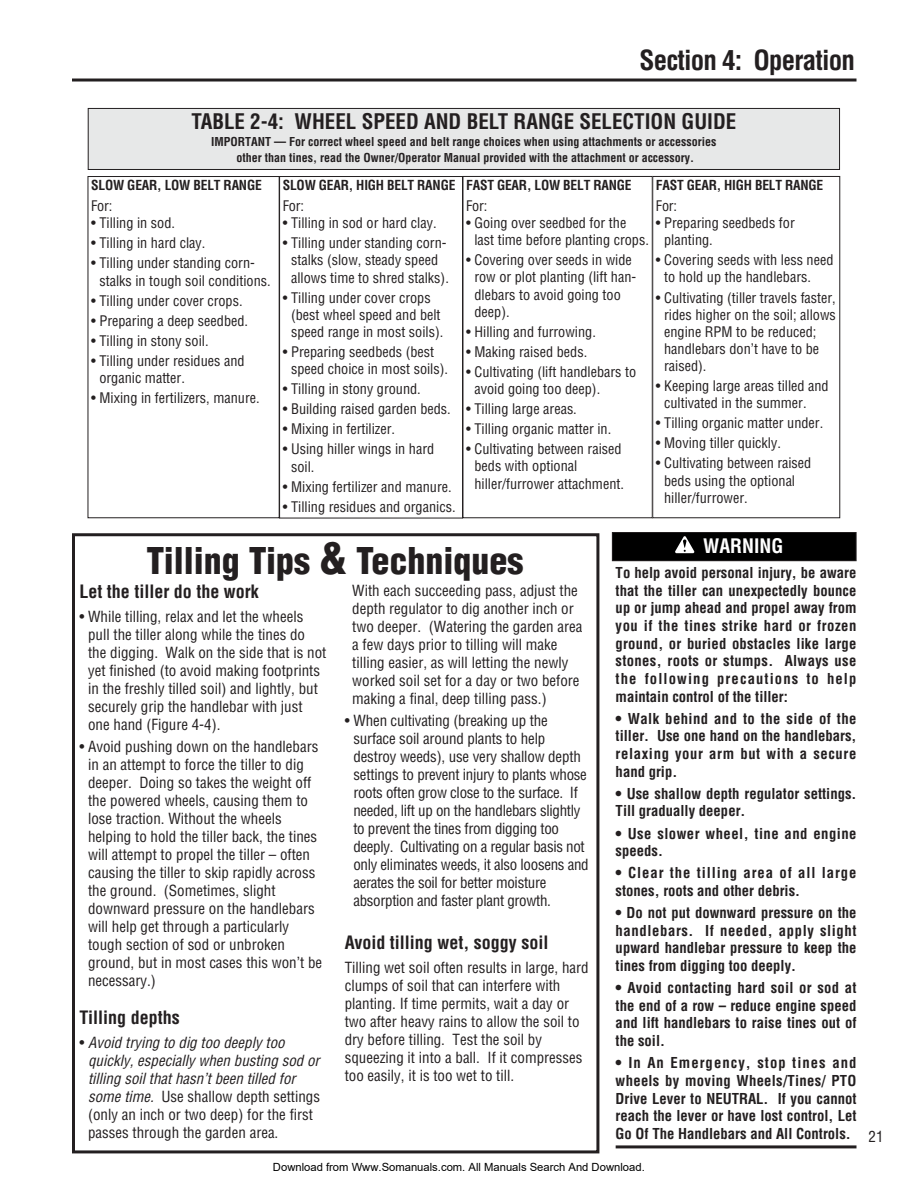
<style>
.page{position:relative;width:918px;height:1188px;background:#fff}
.page>*{position:absolute;margin:0;border:0;box-sizing:border-box;transform-origin:0 0}
.t1{font:900 condensed 36px "Helvetica";color:#231f20}
.t2{font:700 condensed 27px "Helvetica";letter-spacing:-.03em;color:#231f20}
.t3{font:700 condensed 21px "Helvetica";color:#231f20}
.t4{font:700 condensed 19.5px "Helvetica";color:#fff}
.t5{font:700 condensed 18px "Helvetica";color:#231f20}
.t6{font:condensed 15px/18px "Helvetica";color:#231f20}
.t7{font:condensed 15px/18px "Helvetica";letter-spacing:-.02em;color:#231f20}
.t8{font:italic condensed 15px/18px "Helvetica";color:#231f20}
.t9{font:700 condensed 14.7px/17.7px "Helvetica";color:#231f20;text-align:justify}
.t10{font:700 condensed 14.7px/17.7px "Helvetica";letter-spacing:.06em;color:#231f20}
.t11{font:700 condensed 14.7px/17.7px "Helvetica";letter-spacing:.03em;color:#231f20}
.t12{font:condensed 14.25px/17.1px "Helvetica";color:#231f20}
.t13{font:700 condensed 13.5px "Helvetica";letter-spacing:-.015em;color:#231f20}
.t14{font:700 condensed 12px/16.5px "Helvetica";color:#231f20;text-align:center}
.t15{font:11.25px "Arial";color:#000}
.s1{font-size:42px}
.s2{font-style:normal}
</style>
<div class="page">
<hr style="left:72px;top:79px;width:784px;height:3px;background:#231f20">
<div style="left:88px;top:176px;width:191px;height:342px;border:1px solid #231f20"></div>
<div style="left:279px;top:176px;width:184px;height:342px;border:1px solid #231f20"></div>
<div style="left:463px;top:176px;width:189px;height:342px;border:1px solid #231f20"></div>
<div style="left:652px;top:176px;width:188px;height:342px;border:1px solid #231f20"></div>
<div style="left:88px;top:108px;width:752px;height:61px;background:#e7e8e8"></div>
<div style="left:88px;top:108px;width:752px;height:62px;border:1px solid #231f20"></div>
<div style="left:72px;top:533px;width:527px;height:620px;border:3px solid #231f20"></div>
<hr style="left:616px;top:1145px;width:240px;height:3px;background:#231f20">
<div style="left:612px;top:533px;width:244px;height:28px;background:#000"></div>
<svg style="left:675px;top:536px;width:19px;height:17px"></svg>
<div style="left:612px;top:532px;width:244px;height:29px;border:1px solid #231f20"></div>
<h2 class="t2" style="left:639px;top:50px;width:217px">Section 4: Operation</h2>
<h3 class="t3" style="left:191px;top:113px;width:546px">TABLE 2-4: WHEEL SPEED AND BELT RANGE SELECTION GUIDE</h3>
<p class="t14" style="left:211px;top:134px;width:507px">IMPORTANT — For correct wheel speed and belt range choices when using attachments or accessories other than tines, read the Owner/Operator Manual provided with the attachment or accessory.</p>
<p class="t13" style="left:91px;top:180px;width:172px">SLOW GEAR, LOW BELT RANGE</p>
<p class="t12" style="left:91px;top:199px;width:23px">For:</p>
<p class="t12" style="left:91px;top:216px;width:85px">• Tilling in sod.</p>
<p class="t12" style="left:91px;top:236px;width:116px">• Tilling in hard clay.</p>
<p class="t12" style="left:99px;top:256px;width:173px;text-indent:-8px">• Tilling under standing corn&shy;stalks in tough soil conditions.</p>
<p class="t12" style="left:91px;top:293px;width:153px">• Tilling under cover crops.</p>
<p class="t12" style="left:91px;top:313px;width:158px">• Preparing a deep seedbed.</p>
<p class="t12" style="left:91px;top:333px;width:119px">• Tilling in stony soil.</p>
<p class="t12" style="left:99px;top:353px;width:147px;text-indent:-8px">• Tilling under residues and organic matter.</p>
<p class="t12" style="left:91px;top:391px;width:170px">• Mixing in fertilizers, manure.</p>
<p class="t13" style="left:283px;top:180px;width:174px">SLOW GEAR, HIGH BELT RANGE</p>
<p class="t12" style="left:283px;top:199px;width:23px">For:</p>
<p class="t12" style="left:283px;top:216px;width:155px">• Tilling in sod or hard clay.</p>
<p class="t12" style="left:283px;top:236px;width:168px;text-align:center">• Tilling under standing corn&shy;stalks (slow, steady speed allows time to shred stalks).</p>
<p class="t12" style="left:291px;top:290px;width:154px;text-indent:-8px">• Tilling under cover crops (best wheel speed and belt speed range in most soils).</p>
<p class="t12" style="left:291px;top:344px;width:159px;text-indent:-8px">• Preparing seedbeds (best speed choice in most soils).</p>
<p class="t12" style="left:283px;top:382px;width:140px">• Tilling in stony ground.</p>
<p class="t12" style="left:283px;top:402px;width:170px">• Building raised garden beds.</p>
<p class="t12" style="left:283px;top:422px;width:114px">• Mixing in fertilizer.</p>
<p class="t12" style="left:291px;top:442px;width:145px;text-indent:-8px">• Using hiller wings in hard soil.</p>
<p class="t12" style="left:283px;top:479px;width:170px">• Mixing fertilizer and manure.</p>
<p class="t12" style="left:283px;top:499px;width:174px">• Tilling residues and organics.</p>
<p class="t13" style="left:466px;top:180px;width:167px">FAST GEAR, LOW BELT RANGE</p>
<p class="t12" style="left:466px;top:199px;width:23px">For:</p>
<p class="t12" style="left:474px;top:216px;width:176px;text-indent:-8px">• Going over seedbed for the last time before planting crops.</p>
<p class="t12" style="left:474px;top:253px;width:163px;text-indent:-8px">• Covering over seeds in wide row or plot planting (lift han&shy;dlebars to avoid going too deep).</p>
<p class="t12" style="left:466px;top:324px;width:131px">• Hilling and furrowing.</p>
<p class="t12" style="left:466px;top:344px;width:123px">• Making raised beds.</p>
<p class="t12" style="left:474px;top:364px;width:163px;text-indent:-8px">• Cultivating (lift handlebars to avoid going too deep).</p>
<p class="t12" style="left:466px;top:402px;width:112px">• Tilling large areas.</p>
<p class="t12" style="left:466px;top:422px;width:147px">• Tilling organic matter in.</p>
<p class="t12" style="left:474px;top:442px;width:151px;text-indent:-8px">• Cultivating between raised beds with optional hiller/furrower attachment.</p>
<p class="t13" style="left:656px;top:180px;width:169px">FAST GEAR, HIGH BELT RANGE</p>
<p class="t12" style="left:656px;top:199px;width:23px">For:</p>
<p class="t12" style="left:664px;top:216px;width:132px;text-indent:-8px">• Preparing seedbeds for planting.</p>
<p class="t12" style="left:664px;top:253px;width:171px;text-indent:-8px">• Covering seeds with less need to hold up the handlebars.</p>
<p class="t12" style="left:664px;top:290px;width:173px;text-indent:-8px">• Cultivating (tiller travels faster, rides higher on the soil; allows engine RPM to be reduced; handlebars don’t have to be raised).</p>
<p class="t12" style="left:664px;top:379px;width:166px;text-indent:-8px">• Keeping large areas tilled and cultivated in the summer.</p>
<p class="t12" style="left:656px;top:416px;width:169px">• Tilling organic matter under.</p>
<p class="t12" style="left:656px;top:436px;width:126px">• Moving tiller quickly.</p>
<p class="t12" style="left:664px;top:456px;width:149px;text-indent:-8px">• Cultivating between raised beds using the optional hiller/furrower.</p>
<h1 class="t1" style="left:147px;top:547px;width:379px">Tilling Tips <span class="s1">&amp;</span> Techniques</h1>
<p class="t5" style="left:80px;top:584px;width:181px">Let the tiller do the work</p>
<p class="t6" style="left:88px;top:608px;width:240px;text-indent:-9px">• While tilling, relax and let the wheels pull the tiller along while the tines do the digging. Walk on the side that is not yet finished (to avoid making footprints in the freshly tilled soil) and lightly, but securely grip the handlebar with just one hand (Figure 4-4).</p>
<p class="t6" style="left:88px;top:739px;width:236px;text-indent:-9px">• Avoid pushing down on the handlebars in an attempt to force the tiller to dig deeper. Doing so takes the weight off the powered wheels, causing them to lose traction. Without the wheels helping to hold the tiller back, the tines will attempt to propel the tiller – often causing the tiller to skip rapidly across the ground. (Sometimes, slight downward pressure on the handlebars will help get through a particularly tough section of sod or unbroken ground, but in most cases this won’t be necessary.)</p>
<p class="t5" style="left:80px;top:1011px;width:102px">Tilling depths</p>
<p class="t8" style="left:88px;top:1035px;width:233px;text-indent:-9px"><span class="s2">•</span> Avoid trying to dig too deeply too quickly, especially when busting sod or tilling soil that hasn’t been tilled for some time. <span class="s2">Use shallow depth settings (only an inch or two deep) for the first passes through the garden area.</span></p>
<p class="t6" style="left:352px;top:582px;width:232px">With each succeeding pass, adjust the depth regulator to dig another inch or two deeper. (Watering the garden area a few days prior to tilling will make tilling easier, as will letting the newly worked soil set for a day or two before making a final, deep tilling pass.)</p>
<p class="t7" style="left:353px;top:713px;width:237px;text-indent:-9px">• When cultivating (breaking up the surface soil around plants to help destroy weeds), use very shallow depth settings to prevent injury to plants whose roots often grow close to the surface. If needed, lift up on the handlebars slightly to prevent the tines from digging too deeply. Cultivating on a regular basis not only eliminates weeds, it also loosens and aerates the soil for better moisture absorption and faster plant growth.</p>
<p class="t5" style="left:345px;top:935px;width:205px">Avoid tilling wet, soggy soil</p>
<p class="t6" style="left:345px;top:959px;width:246px">Tilling wet soil often results in large, hard clumps of soil that can interfere with planting. If time permits, wait a day or two after heavy rains to allow the soil to dry before tilling. Test the soil by squeezing it into a ball. If it compresses too easily, it is too wet to till.</p>
<h3 class="t4" style="left:703px;top:539px;width:82px">WARNING</h3>
<p class="t9" style="left:616px;top:565px;width:242px">To help avoid personal injury, be aware that the tiller can unexpectedly bounce up or jump ahead and propel away from you if the tines strike hard or frozen ground, or buried obstacles like large stones, roots or stumps. Always use the following precautions to help maintain control of the tiller:</p>
<p class="t9" style="left:616px;top:711px;width:242px">• Walk behind and to the side of the tiller. Use one hand on the handlebars, relaxing your arm but with a secure hand grip.</p>
<p class="t9" style="left:616px;top:786px;width:242px">• Use shallow depth regulator settings.<br>Till gradually deeper.</p>
<p class="t11" style="left:616px;top:826px;width:242px">• Use slower wheel, tine and engine speeds.</p>
<p class="t10" style="left:616px;top:865px;width:242px">• Clear the tilling area of all large stones, roots and other debris.</p>
<p class="t9" style="left:616px;top:905px;width:242px">• Do not put downward pressure on the handlebars. If needed, apply slight upward handlebar pressure to keep the tines from digging too deeply.</p>
<p class="t9" style="left:616px;top:980px;width:242px">• Avoid contacting hard soil or sod at the end of a row – reduce engine speed and lift handlebars to raise tines out of the soil.</p>
<p class="t9" style="left:616px;top:1055px;width:242px">• In An Emergency, stop tines and wheels by moving Wheels/Tines/ PTO Drive Lever to NEUTRAL. If you cannot reach the lever or have lost control, Let Go Of The Handlebars and All Controls.</p>
<p class="t15" style="left:273px;top:1160px;width:373px">Download from Www.Somanuals.com. All Manuals Search And Download.</p>
<p class="t6" style="left:868px;top:1129px;width:16px">21</p>
</div>
